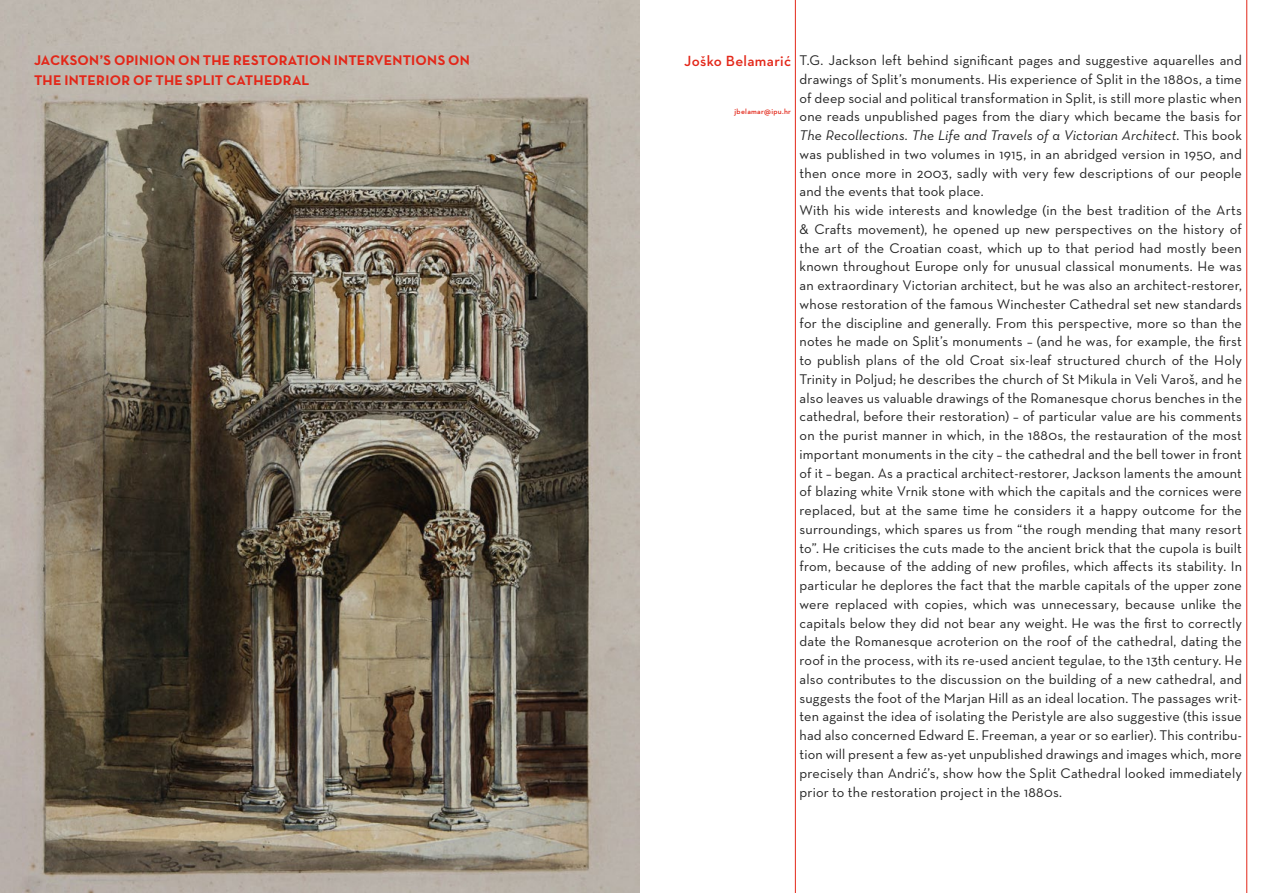
<style>
.page{position:relative;width:1276px;height:893px;background:#fff}
.page>*{position:absolute;margin:0;border:0;box-sizing:border-box;transform-origin:0 0}
.t1{font:600 15px "Neutra Text CE";letter-spacing:.02em;color:#e32719}
.t2{font:500 14.25px/18.8px "Neutra Text CE";letter-spacing:.01em;color:#222}
.t3{font:700 14.25px "Neutra Text TF";letter-spacing:.02em;color:#e32719}
.t4{font:600 7.5px "Neutra Text CE";letter-spacing:.04em;color:#e32719}
.s1{font-style:italic}
</style>
<div class="page">
<img style="left:0;top:0;width:640px;height:893px">
<hr style="left:795px;top:0;width:1px;height:893px;background:#e32719">
<hr style="left:1246px;top:0;width:1px;height:893px;background:#e32719">
<p class="t3" style="left:34px;top:51px;width:18px">JACKSON</p>
<p class="t3" style="left:100px;top:51px;width:35px">’S OPINION</p>
<p class="t3" style="left:178px;top:51px;width:35px">ON THE</p>
<p class="t3" style="left:233px;top:51px;width:19px">RESTORATION</p>
<p class="t3" style="left:334px;top:51px;width:15px">INTERVENTIONS</p>
<p class="t3" style="left:448px;top:51px;width:11px">ON</p>
<p class="t3" style="left:34px;top:71px;width:10px">THE</p>
<p class="t3" style="left:64px;top:71px;width:14px">INTERIOR</p>
<p class="t3" style="left:133px;top:71px;width:33px">OF THE</p>
<p class="t3" style="left:186px;top:71px;width:16px">SPLIT</p>
<p class="t3" style="left:226px;top:71px;width:21px">CATHEDRAL</p>
<p class="t1" style="left:684px;top:51px;width:108px">Joško Belamarić</p>
<p class="t4" style="left:734px;top:107px;width:58px">jbelamar@ipu.hr</p>
<p class="t2" style="left:799px;top:51px;width:444px">T.G. Jackson left behind significant pages and suggestive aquarelles and drawings of Split’s monuments. His experience of Split in the 1880s, a time of deep social and political transformation in Split, is still more plastic when one reads unpublished pages from the diary which became the basis for <span class="s1">The Recollections. The Life and Travels of a Victorian Architect</span>. This book was published in two volumes in 1915, in an abridged version in 1950, and then once more in 2003, sadly with very few descriptions of our people and the events that took place.<br>With his wide interests and knowledge (in the best tradition of the Arts &amp; Crafts movement), he opened up new perspectives on the history of the art of the Croatian coast, which up to that period had mostly been known throughout Europe only for unusual classical monuments. He was an extraordinary Victorian architect, but he was also an architect-restorer, whose restoration of the famous Winchester Cathedral set new standards for the discipline and generally. From this perspective, more so than the notes he made on Split’s monuments – (and he was, for example, the first to publish plans of the old Croat six-leaf structured church of the Holy Trinity in Poljud; he describes the church of St Mikula in Veli Varoš, and he also leaves us valuable drawings of the Romanesque chorus benches in the cathedral, before their restoration) – of particular value are his comments on the purist manner in which, in the 1880s, the restauration of the most important monuments in the city – the cathedral and the bell tower in front of it – began. As a practical architect-restorer, Jackson laments the amount of blazing white Vrnik stone with which the capitals and the cornices were replaced, but at the same time he considers it a happy outcome for the surroundings, which spares us from “the rough mending that many resort to”. He criticises the cuts made to the ancient brick that the cupola is built from, because of the adding of new profiles, which affects its stability. In particular he deplores the fact that the marble capitals of the upper zone were replaced with copies, which was unnecessary, because unlike the capitals below they did not bear any weight. He was the first to correctly date the Romanesque acroterion on the roof of the cathedral, dating the roof in the process, with its re-used ancient tegulae, to the 13th century. He also contributes to the discussion on the building of a new cathedral, and suggests the foot of the Marjan Hill as an ideal location. The passages writ&shy;ten against the idea of isolating the Peristyle are also suggestive (this issue had also concerned Edward E. Freeman, a year or so earlier). This contribu&shy;tion will present a few as-yet unpublished drawings and images which, more precisely than Andrić’s, show how the Split Cathedral looked immediately prior to the restoration project in the 1880s.</p>
</div>
